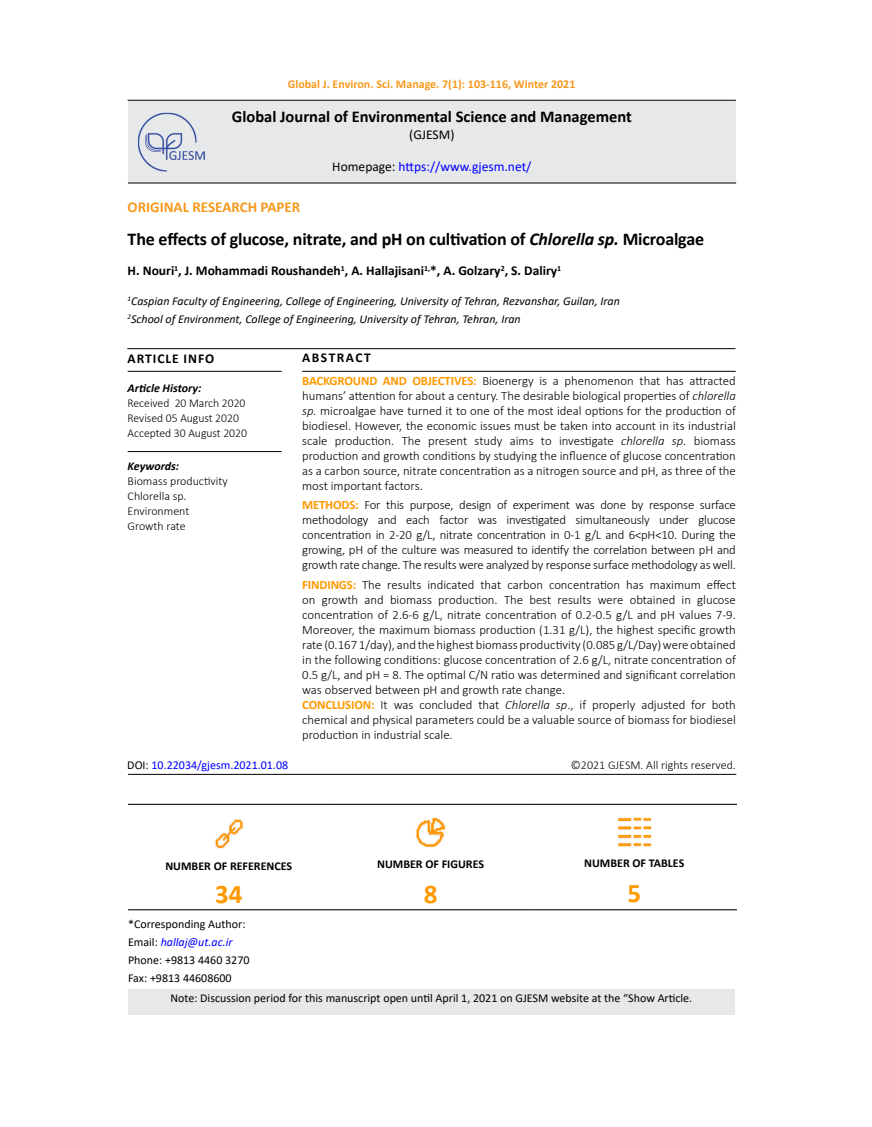
<style>
.page{position:relative;width:872px;height:1127px;background:#fff}
.page>*{position:absolute;margin:0;border:0;box-sizing:border-box;transform-origin:0 0}
.t1{font:700 27px "Calibri";color:#f90}
.t2{font:700 18px "Calibri";letter-spacing:-.01em;color:#000}
.t3{font:700 16.5px "Calibri";color:#000}
.t4{font:700 15px "Calibri";color:#f8991d}
.t5{font:700 13.5px "Calibri";color:#000}
.t6{font:13.5px "Calibri";color:#00f}
.t7{font:700 13.5px "Calibri";letter-spacing:.07em;color:#000}
.t8{font:700 13.5px "Calibri";letter-spacing:.11em;color:#000}
.t9{font:13.5px "Calibri";color:#000}
.t10{font:300 12.75px/15px "Calibri";color:#000;text-align:justify}
.t11{font:12px/18px "Calibri";color:#000}
.t12{font:italic 12px/18.6px "Calibri";color:#000}
.t13{font:300 12px/15px "Calibri";color:#000}
.t14{font:700 12px "Calibri";color:#f8991d}
.t15{font:700 12px "Calibri";color:#000}
.t16{font:12px "Calibri";color:#00f}
.t17{font:italic 700 12px "Calibri";color:#000}
.s1{color:#000}
.s2{font-style:italic}
.s3{font-weight:700;color:#f90}
.s4{font-style:italic;color:#00f}
</style>
<div class="page">
<hr style="left:128px;top:100px;width:608px;height:1px;background:#000">
<div style="left:128px;top:101px;width:608px;height:82px;background:#e7e8ea"></div>
<hr style="left:128px;top:371px;width:153px;height:1px;background:#000">
<hr style="left:302px;top:371px;width:433px;height:1px;background:#000">
<hr style="left:128px;top:451px;width:153px;height:1px;background:#000">
<hr style="left:127px;top:348px;width:608px;height:1px;background:#000">
<hr style="left:128px;top:774px;width:608px;height:1px;background:#000">
<hr style="left:128px;top:183px;width:608px;height:1px;background:#000">
<hr style="left:128px;top:804px;width:201px;height:1px;background:#000">
<hr style="left:329px;top:804px;width:203px;height:1px;background:#000">
<hr style="left:532px;top:804px;width:205px;height:1px;background:#000">
<hr style="left:128px;top:909px;width:201px;height:1px;background:#000">
<hr style="left:329px;top:909px;width:203px;height:1px;background:#000">
<hr style="left:532px;top:909px;width:205px;height:1px;background:#000">
<img style="left:215px;top:819px;width:28px;height:30px">
<img style="left:416px;top:818px;width:30px;height:29px">
<img style="left:618px;top:817px;width:33px;height:30px">
<div style="left:128px;top:989px;width:607px;height:25px;background:#e7e8ea"></div>
<img style="left:138px;top:113px;width:67px;height:58px">
<p class="t14" style="left:288px;top:75px;width:289px">Global J. Environ. Sci. Manage. 7(1): 103-116, Winter 2021</p>
<p class="t3" style="left:232px;top:105px;width:401px">Global Journal of Environmental Science and Management</p>
<p class="t9" style="left:409px;top:125px;width:47px">(GJESM)</p>
<p class="t6" style="left:332px;top:157px;width:201px"><span class="s1">Homepage:</span> https://www.gjesm.net/</p>
<p class="t4" style="left:128px;top:196px;width:174px">ORIGINAL RESEARCH PAPER</p>
<h2 class="t2" style="left:128px;top:227px;width:578px">The effects of glucose, nitrate, and pH on cultivation of <span class="s2">Chlorella sp.</span> Microalgae</h2>
<p class="t5" style="left:128px;top:261px;width:435px">H. Nouri<sup>1</sup>, J. Mohammadi Roushandeh<sup>1</sup>, A. Hallajisani<sup>1,</sup>*, A. Golzary<sup>2</sup>, S. Daliry<sup>1</sup></p>
<p class="t12" style="left:128px;top:291px;width:494px"><sup>1</sup>Caspian Faculty of Engineering, College of Engineering, University of Tehran, Rezvanshar, Guilan, Iran<br><sup>2</sup>School of Environment, College of Engineering, University of Tehran, Tehran, Iran</p>
<p class="t7" style="left:128px;top:349px;width:88px">ARTICLE INFO</p>
<p class="t17" style="left:128px;top:380px;width:75px">Article History:</p>
<p class="t13" style="left:128px;top:396px;width:121px">Received 20 March 2020<br>Revised 05 August 2020<br>Accepted 30 August 2020</p>
<p class="t17" style="left:128px;top:457px;width:53px">Keywords:</p>
<p class="t13" style="left:128px;top:473px;width:102px">Biomass productivity<br>Chlorella sp.<br>Environment<br>Growth rate</p>
<p class="t16" style="left:127px;top:757px;width:162px"><span class="s1">DOI:</span> 10.22034/gjesm.2021.01.08</p>
<p class="t8" style="left:302px;top:348px;width:70px">ABSTRACT</p>
<p class="t10" style="left:302px;top:373px;width:435px"><span class="s3">BACKGROUND AND OBJECTIVES:</span> Bioenergy is a phenomenon that has attracted humans’ attention for about a century. The desirable biological properties of <span class="s2">chlorella sp.</span> microalgae have turned it to one of the most ideal options for the production of biodiesel. However, the economic issues must be taken into account in its industrial scale production. The present study aims to investigate <span class="s2">chlorella sp.</span> biomass production and growth conditions by studying the influence of glucose concentration as a carbon source, nitrate concentration as a nitrogen source and pH, as three of the most important factors.</p>
<p class="t10" style="left:302px;top:497px;width:435px"><span class="s3">METHODS:</span> For this purpose, design of experiment was done by response surface methodology and each factor was investigated simultaneously under glucose concentration in 2-20 g/L, nitrate concentration in 0-1 g/L and 6&lt;pH&lt;10. During the growing, pH of the culture was measured to identify the correlation between pH and growth rate change. The results were analyzed by response surface methodology as well.</p>
<p class="t10" style="left:302px;top:577px;width:435px;text-align:left"><span class="s3">FINDINGS:</span> The results indicated that carbon concentration has maximum effect on growth and biomass production. The best results were obtained in glucose concentration of 2.6-6 g/L, nitrate concentration of 0.2-0.5 g/L and pH values 7-9.<br>Moreover, the maximum biomass production (1.31 g/L), the highest specific growth rate (0.167 1/day), and the highest biomass productivity (0.085 g/L/Day) were obtained in the following conditions: glucose concentration of 2.6 g/L, nitrate concentration of 0.5 g/L, and pH = 8. The optimal C/N ratio was determined and significant correlation was observed between pH and growth rate change.<br><span class="s3">CONCLUSION:</span> It was concluded that <span class="s2">Chlorella sp</span>., if properly adjusted for both chemical and physical parameters could be a valuable source of biomass for biodiesel production in industrial scale.</p>
<p class="t13" style="left:571px;top:758px;width:166px">©2021 GJESM. All rights reserved.</p>
<p class="t15" style="left:165px;top:857px;width:128px">NUMBER OF REFERENCES</p>
<h1 class="t1" style="left:215px;top:875px;width:29px">34</h1>
<p class="t11" style="left:128px;top:915px;width:123px">*Corresponding Author:<br>Email: <span class="s4">hallaj@ut.ac.ir<br></span>Phone: +9813 4460 3270<br>Fax: +9813 44608600</p>
<p class="t15" style="left:377px;top:855px;width:108px">NUMBER OF FIGURES</p>
<h1 class="t1" style="left:424px;top:875px;width:15px">8</h1>
<p class="t15" style="left:584px;top:854px;width:102px">NUMBER OF TABLES</p>
<h1 class="t1" style="left:627px;top:874px;width:15px">5</h1>
<p class="t11" style="left:170px;top:989px;width:523px">Note: Discussion period for this manuscript open until April 1, 2021 on GJESM website at the “Show Article.</p>
</div>
